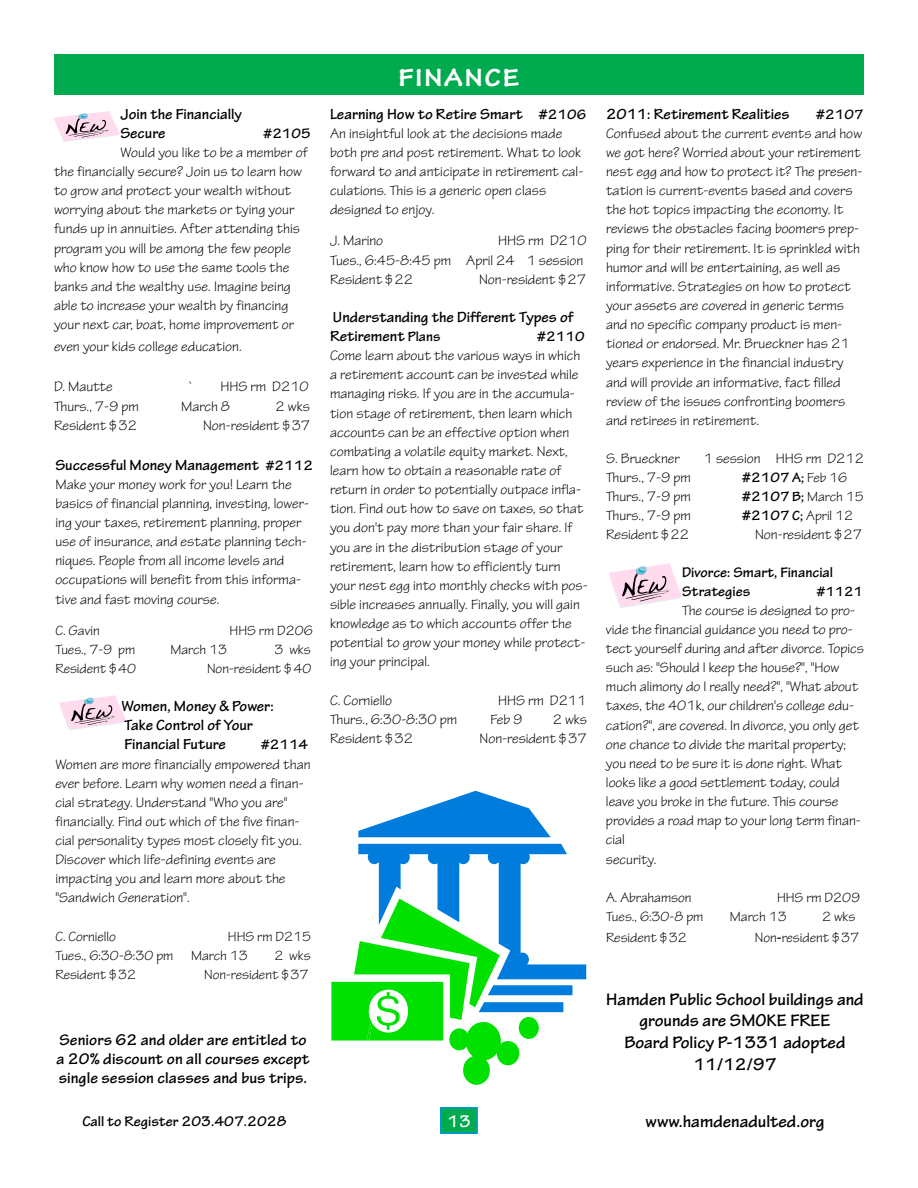
<style>
.page{position:relative;width:918px;height:1188px;background:#fff}
.page>*{position:absolute;margin:0;border:0;box-sizing:border-box;transform-origin:0 0}
.t1{font:700 36px "Tekton Pro";letter-spacing:.025em;color:#fff}
.t2{font:700 18px/21.6px "Tekton Pro";color:#000;text-align:center}
.t3{font:700 18px "Tekton Pro";color:#fff}
.t4{font:700 16.5px/19px "Tekton Pro";letter-spacing:.005em;color:#000}
.t5{font:700 15.75px/19px "Tekton Pro";color:#000}
.t6{font:700 15px/19.2px "Tekton Pro";color:#000}
.t7{font:14.7px/19.2px "Tekton Pro";letter-spacing:.005em;color:#000}
.t8{font:700 14.7px "Tekton Pro";color:#000}
.t9{font:14.25px/19px "Tekton Pro";color:#000}
.t10{font:700 14.25px "Tekton Pro";color:#000}
.s1{font-size:14.25px}
.s2{font-size:14.7px}
.s3{font-weight:700;font-size:14.25px}
.s4{font-weight:700}
.s5{font-weight:700;font-size:14.7px}
</style>
<div class="page">
<div style="left:441px;top:1108px;width:36px;height:25px;background:#00aa4f"></div>
<div style="left:440px;top:1107px;width:38px;height:27px;border:2px solid #0096d7"></div>
<div style="left:54px;top:54px;width:810px;height:40px;background:#00aa4f"></div>
<svg style="left:610px;top:563px;width:72px;height:45px"></svg>
<svg style="left:60px;top:695px;width:67px;height:35px"></svg>
<svg style="left:54px;top:111px;width:66px;height:31px"></svg>
<svg style="left:358px;top:791px;width:193px;height:46px"></svg>
<svg style="left:331px;top:844px;width:255px;height:241px"></svg>
<p class="t5" style="left:120px;top:104px;width:123px">Join the Financially<br>Secure</p>
<p class="t8" style="left:263px;top:125px;width:49px"><span class="s1">#</span>2105</p>
<p class="t7" style="left:120px;top:143px;width:189px">Would you like to be a member of</p>
<p class="t7" style="left:54px;top:162px;width:249px">the financially secure? Join us to learn how</p>
<p class="t7" style="left:54px;top:181px;width:238px">to grow and protect your wealth without</p>
<p class="t7" style="left:54px;top:201px;width:242px">worrying about the markets or tying your</p>
<p class="t7" style="left:54px;top:220px;width:247px">funds up in annuities. After attending this</p>
<p class="t7" style="left:54px;top:239px;width:238px">program you will be among the few people</p>
<p class="t7" style="left:54px;top:258px;width:237px">who know how to use the same tools the</p>
<p class="t7" style="left:54px;top:277px;width:238px">banks and the wealthy use. Imagine being</p>
<p class="t7" style="left:54px;top:296px;width:236px">able to increase your wealth by financing</p>
<p class="t7" style="left:54px;top:315px;width:242px">your next car, boat, home improvement or</p>
<p class="t7" style="left:54px;top:337px;width:189px">even your kids college education.</p>
<p class="t7" style="left:54px;top:378px;width:60px">D. Mautte</p>
<p class="t7" style="left:188px;top:378px;width:6px">`</p>
<p class="t7" style="left:220px;top:378px;width:90px">HHS rm D210</p>
<p class="t7" style="left:54px;top:397px;width:86px">Thurs., 7-9 pm</p>
<p class="t7" style="left:181px;top:397px;width:50px">March 8</p>
<p class="t7" style="left:276px;top:397px;width:36px">2 wks</p>
<p class="t7" style="left:54px;top:416px;width:85px">Resident $32</p>
<p class="t7" style="left:203px;top:416px;width:109px">Non-resident $37</p>
<p class="t5" style="left:55px;top:455px;width:259px">Successful Money Management <span class="s1">#</span><span class="s2">2112</span></p>
<p class="t7" style="left:55px;top:475px;width:255px">Make your money work for you! Learn the basics of financial planning, investing, lower&shy;ing your taxes, retirement planning, proper use of insurance, and estate planning tech&shy;niques. People from all income levels and occupations will benefit from this informa&shy;tive and fast moving course.</p>
<p class="t9" style="left:55px;top:621px;width:46px">C. Gavin</p>
<p class="t9" style="left:230px;top:621px;width:85px">HHS rm D206</p>
<p class="t9" style="left:55px;top:640px;width:81px">Tues., 7-9 pm</p>
<p class="t9" style="left:171px;top:640px;width:58px">March 13</p>
<p class="t9" style="left:274px;top:640px;width:38px">3 wks</p>
<p class="t9" style="left:55px;top:659px;width:82px">Resident $40</p>
<p class="t9" style="left:207px;top:659px;width:106px">Non-resident $40</p>
<p class="t5" style="left:121px;top:697px;width:154px">Women, Money &amp; Power:<br>Take Control of Your<br>Financial Future</p>
<p class="t7" style="left:55px;top:736px;width:257px;text-indent:205px"><span class="s3">#</span><span class="s4">2114<br></span>Women are more financially empowered than ever before. Learn why women need a finan&shy;cial strategy. Understand "Who you are" financially. Find out which of the five finan&shy;cial personality types most closely fit you.<br>Discover which life-defining events are impacting you and learn more about the "Sandwich Generation".</p>
<p class="t9" style="left:55px;top:927px;width:62px">C. Corniello</p>
<p class="t9" style="left:55px;top:927px;width:257px;text-indent:173px">HHS rm D215<br>Tues., 6:30-8:30 pm March 13</p>
<p class="t9" style="left:274px;top:946px;width:38px">2 wks</p>
<p class="t9" style="left:55px;top:965px;width:82px">Resident $32</p>
<p class="t9" style="left:204px;top:965px;width:106px">Non-resident $37</p>
<h1 class="t1" style="left:398px;top:54px;width:123px">finance</h1>
<p class="t5" style="left:330px;top:104px;width:258px">Learning How to Retire Smart <span class="s2">#210</span><span class="s1">6</span></p>
<p class="t7" style="left:330px;top:124px;width:255px">An insightful look at the decisions made both pre and post retirement. What to look forward to and anticipate in retirement cal&shy;culations. This is a generic open class designed to enjoy.</p>
<p class="t7" style="left:330px;top:232px;width:55px">J. Marino</p>
<p class="t7" style="left:330px;top:232px;width:258px;text-indent:168px">HHS rm D210<br>Tues., 6:45-8:45 pm April 24 1 session<br>Resident $22</p>
<p class="t7" style="left:479px;top:270px;width:109px">Non-resident $27</p>
<p class="t5" style="left:330px;top:308px;width:245px">Understanding the Different Types of<br>Retirement <span class="s2">Plans</span></p>
<p class="t8" style="left:537px;top:328px;width:49px">#2110</p>
<p class="t7" style="left:330px;top:346px;width:259px">Come learn about the various ways in which a retirement account can be invested while managing risks. If you are in the accumula&shy;tion stage of retirement, then learn which accounts can be an effective option when combating a volatile equity market. Next, learn how to obtain a reasonable rate of return in order to potentially outpace infla&shy;tion. Find out how to save on taxes, so that you don't pay more than your fair share. If you are in the distribution stage of your retirement, learn how to efficiently turn your nest egg into monthly checks with pos&shy;sible increases annually. Finally, you will gain knowledge as to which accounts offer the potential to grow your money while protect&shy;ing your principal.</p>
<p class="t7" style="left:330px;top:691px;width:64px">C. Corniello</p>
<p class="t7" style="left:498px;top:691px;width:90px">HHS rm D211</p>
<p class="t7" style="left:330px;top:710px;width:129px">Thurs., 6:30-8:30 pm</p>
<p class="t7" style="left:490px;top:710px;width:34px">Feb 9</p>
<p class="t7" style="left:553px;top:710px;width:36px">2 wks</p>
<p class="t7" style="left:330px;top:729px;width:85px">Resident $32</p>
<p class="t7" style="left:480px;top:729px;width:109px">Non-resident $37</p>
<p class="t4" style="left:56px;top:1030px;width:254px">Seniors 62 and older are entitled to a 20% discount on all courses except single session classes and bus trips.</p>
<p class="t5" style="left:606px;top:104px;width:185px">2011: Retirement Realities</p>
<p class="t7" style="left:606px;top:105px;width:259px;text-indent:210px"><span class="s4">#210</span><span class="s3">7<br></span>Confused about the current events and how we got here? Worried about your retirement nest egg and how to protect it? The presen&shy;tation is current-events based and covers the hot topics impacting the economy. It reviews the obstacles facing boomers prep&shy;ping for their retirement. It is sprinkled with humor and will be entertaining, as well as informative. Strategies on how to protect your assets are covered in generic terms and no specific company product is men&shy;tioned or endorsed. Mr. Brueckner has 21 years experience in the financial industry and will provide an informative, fact filled review of the issues confronting boomers and retirees in retirement.</p>
<p class="t7" style="left:606px;top:449px;width:75px">S. Brueckner</p>
<p class="t7" style="left:704px;top:449px;width:162px">1 session HHS rm D212</p>
<p class="t7" style="left:606px;top:468px;width:86px">Thurs., 7-9 pm</p>
<p class="t9" style="left:742px;top:468px;width:107px"><span class="s5">#210</span><span class="s4">7 A;</span> Feb 16</p>
<p class="t7" style="left:606px;top:487px;width:86px">Thurs., 7-9 pm</p>
<p class="t9" style="left:742px;top:488px;width:123px"><span class="s5">#210</span><span class="s4">7 B;</span> March 15</p>
<p class="t7" style="left:606px;top:506px;width:86px">Thurs., 7-9 pm</p>
<p class="t9" style="left:742px;top:507px;width:113px"><span class="s5">#210</span><span class="s4">7 C;</span> April 12</p>
<p class="t7" style="left:606px;top:526px;width:85px">Resident $22</p>
<p class="t7" style="left:755px;top:526px;width:109px">Non-resident $27</p>
<p class="t6" style="left:682px;top:563px;width:153px">Divorce: Smart, Financial<br>Strategies</p>
<p class="t10" style="left:816px;top:583px;width:48px">#1121</p>
<p class="t7" style="left:606px;top:601px;width:260px;text-indent:76px">The course is designed to pro&shy;vide the financial guidance you need to pro&shy;tect yourself during and after divorce. Topics such as: "Should I keep the house?", "How much alimony do I really need?", "What about taxes, the 401k, our children's college edu&shy;cation?", are covered. In divorce, you only get one chance to divide the marital property; you need to be sure it is done right. What looks like a good settlement today, could leave you broke in the future. This course provides a road map to your long term finan&shy;cial<br>security.</p>
<p class="t9" style="left:606px;top:888px;width:87px">A. Abrahamson</p>
<p class="t9" style="left:777px;top:888px;width:85px">HHS rm D209</p>
<p class="t9" style="left:606px;top:907px;width:99px">Tues., 6:30-8 pm</p>
<p class="t9" style="left:730px;top:907px;width:58px">March 13</p>
<p class="t9" style="left:822px;top:907px;width:35px">2 wks</p>
<p class="t9" style="left:606px;top:929px;width:82px">Resident $32</p>
<p class="t9" style="left:755px;top:929px;width:106px">Non<span class="s4">-</span>resident $37</p>
<p class="t2" style="left:606px;top:989px;width:259px">Hamden Public School buildings and grounds are SMOKE FREE<br>Board Policy P-1331 adopted<br>11/12/97</p>
<p class="t6" style="left:82px;top:1112px;width:206px">Call to Register 203.407.2028</p>
<p class="t2" style="left:646px;top:1110px;width:180px">www.hamdenadulted.org</p>
<p class="t3" style="left:447px;top:1110px;width:25px">13</p>
</div>
